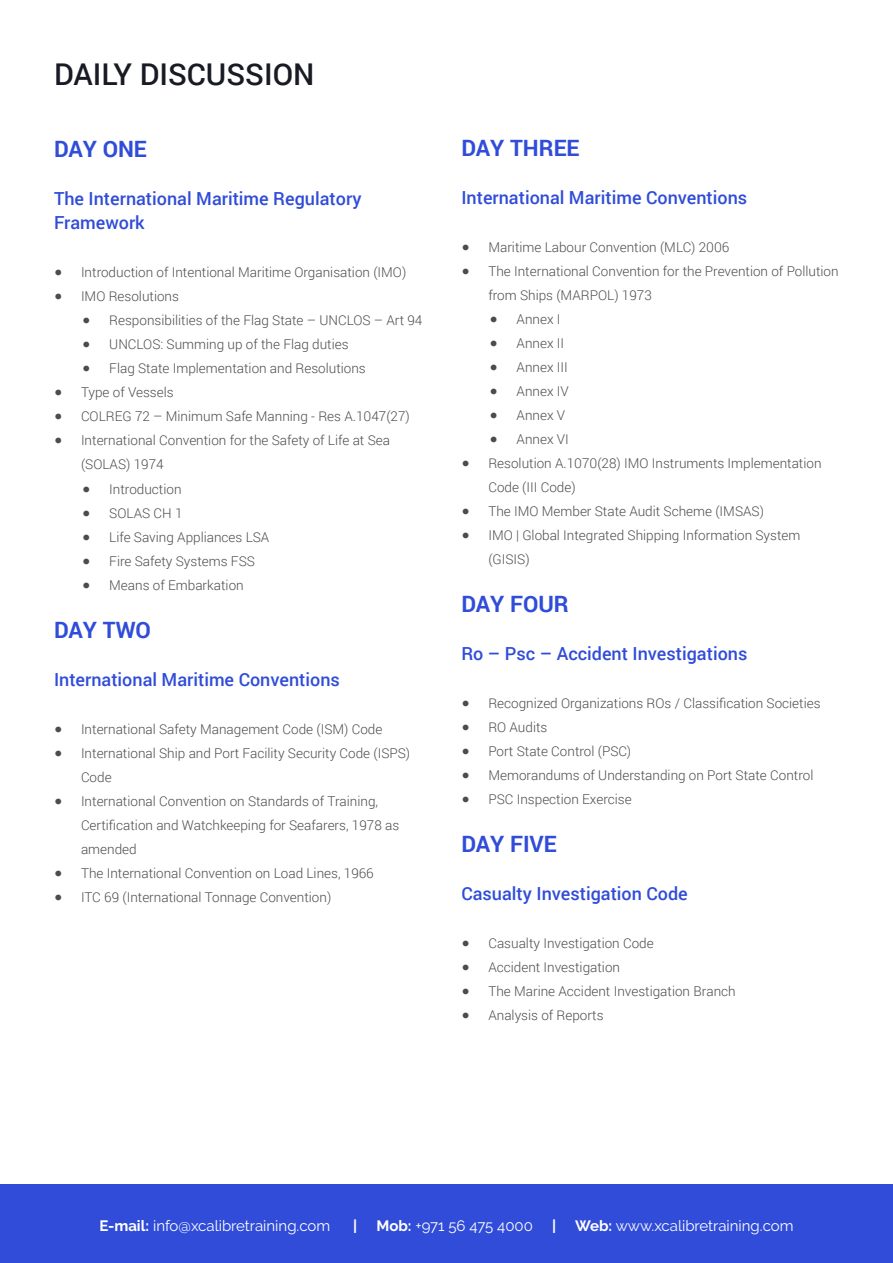
<style>
.page{position:relative;width:893px;height:1263px;background:#fff}
.page>*{position:absolute;margin:0;border:0;box-sizing:border-box;transform-origin:0 0}
.t1{font:500 30px "Roboto";color:#181b24}
.t2{font:700 22.5px "Roboto";color:#304cd8}
.t3{font:500 18px/24px "Roboto";color:#304cd8}
.t4{font:15px "Raleway";color:#fff}
.t5{font:700 15px "Raleway";color:#fff}
.t6{font:300 13.5px/24px "Roboto";color:#4b4c4d}
.s1{font-family:"Helvetica Neue";font-weight:400}
.s2{font-weight:700}
</style>
<div class="page">
<div style="left:0;top:1184px;width:893px;height:79px;background:#304cd8"></div>
<p class="t1" style="left:54px;top:54px;width:262px">DAILY DISCUSSION</p>
<p class="t2" style="left:54px;top:134px;width:94px">DAY ONE</p>
<p class="t3" style="left:54px;top:186px;width:309px">The International Maritime Regulatory<br>Framework</p>
<p class="t6" style="left:54px;top:260px;width:354px"><span class="s1">●</span> Introduction of Intentional Maritime Organisation (IMO)</p>
<p class="t6" style="left:54px;top:284px;width:126px"><span class="s1">●</span> IMO Resolutions</p>
<p class="t6" style="left:82px;top:308px;width:342px"><span class="s1">●</span> Responsibilities of the Flag State – UNCLOS – Art 94</p>
<p class="t6" style="left:82px;top:332px;width:268px"><span class="s1">●</span> UNCLOS: Summing up of the Flag duties</p>
<p class="t6" style="left:82px;top:356px;width:285px"><span class="s1">●</span> Flag State Implementation and Resolutions</p>
<p class="t6" style="left:54px;top:380px;width:121px"><span class="s1">●</span> Type of Vessels</p>
<p class="t6" style="left:54px;top:404px;width:357px"><span class="s1">●</span> COLREG 72 – Minimum Safe Manning - Res A.1047(27)</p>
<p class="t6" style="left:81px;top:428px;width:310px;text-indent:-27px"><span class="s1">●</span> International Convention for the Safety of Life at Sea (SOLAS) 1974</p>
<p class="t6" style="left:82px;top:476px;width:101px"><span class="s1">●</span> Introduction</p>
<p class="t6" style="left:82px;top:500px;width:102px"><span class="s1">●</span> SOLAS CH 1</p>
<p class="t6" style="left:82px;top:524px;width:189px"><span class="s1">●</span> Life Saving Appliances LSA</p>
<p class="t6" style="left:82px;top:548px;width:174px"><span class="s1">●</span> Fire Safety Systems FSS</p>
<p class="t6" style="left:82px;top:572px;width:163px"><span class="s1">●</span> Means of Embarkation</p>
<p class="t2" style="left:54px;top:614px;width:99px">DAY TWO</p>
<p class="t3" style="left:54px;top:666px;width:287px">International Maritime Conventions</p>
<p class="t6" style="left:54px;top:716px;width:330px"><span class="s1">●</span> International Safety Management Code (ISM) Code</p>
<p class="t6" style="left:81px;top:740px;width:331px;text-indent:-27px"><span class="s1">●</span> International Ship and Port Facility Security Code (ISPS)<br>Code</p>
<p class="t6" style="left:81px;top:788px;width:320px;text-indent:-27px"><span class="s1">●</span> International Convention on Standards of Training,<br>Certification and Watchkeeping for Seafarers, 1978 as amended</p>
<p class="t6" style="left:54px;top:860px;width:321px"><span class="s1">●</span> The International Convention on Load Lines, 1966</p>
<p class="t6" style="left:54px;top:884px;width:279px"><span class="s1">●</span> ITC 69 (International Tonnage Convention)</p>
<p class="t2" style="left:461px;top:132px;width:120px">DAY THREE</p>
<p class="t3" style="left:461px;top:185px;width:287px">International Maritime Conventions</p>
<p class="t6" style="left:461px;top:235px;width:270px"><span class="s1">●</span> Maritime Labour Convention (MLC) 2006</p>
<p class="t6" style="left:488px;top:259px;width:352px;text-indent:-27px"><span class="s1">●</span> The International Convention for the Prevention of Pollution from Ships (MARPOL) 1973</p>
<p class="t6" style="left:490px;top:307px;width:72px"><span class="s1">●</span> Annex I</p>
<p class="t6" style="left:490px;top:331px;width:76px"><span class="s1">●</span> Annex II</p>
<p class="t6" style="left:490px;top:355px;width:80px"><span class="s1">●</span> Annex III</p>
<p class="t6" style="left:490px;top:379px;width:81px"><span class="s1">●</span> Annex IV</p>
<p class="t6" style="left:490px;top:403px;width:77px"><span class="s1">●</span> Annex V</p>
<p class="t6" style="left:490px;top:427px;width:81px"><span class="s1">●</span> Annex VI</p>
<p class="t6" style="left:488px;top:451px;width:335px;text-indent:-27px"><span class="s1">●</span> Resolution A.1070(28) IMO Instruments Implementation<br>Code (III Code)</p>
<p class="t6" style="left:461px;top:499px;width:304px"><span class="s1">●</span> The IMO Member State Audit Scheme (IMSAS)</p>
<p class="t6" style="left:488px;top:523px;width:314px;text-indent:-27px"><span class="s1">●</span> IMO | Global Integrated Shipping Information System (GISIS)</p>
<p class="t2" style="left:461px;top:588px;width:109px">DAY FOUR</p>
<p class="t3" style="left:461px;top:641px;width:287px">Ro – Psc – Accident Investigations</p>
<p class="t6" style="left:461px;top:691px;width:361px"><span class="s1">●</span> Recognized Organizations ROs / Classification Societies</p>
<p class="t6" style="left:461px;top:715px;width:88px"><span class="s1">●</span> RO Audits</p>
<p class="t6" style="left:461px;top:739px;width:171px"><span class="s1">●</span> Port State Control (PSC)</p>
<p class="t6" style="left:461px;top:763px;width:353px"><span class="s1">●</span> Memorandums of Understanding on Port State Control</p>
<p class="t6" style="left:461px;top:787px;width:172px"><span class="s1">●</span> PSC Inspection Exercise</p>
<p class="t2" style="left:461px;top:828px;width:97px">DAY FIVE</p>
<p class="t3" style="left:461px;top:881px;width:228px">Casualty Investigation Code</p>
<p class="t6" style="left:461px;top:931px;width:194px"><span class="s1">●</span> Casualty Investigation Code</p>
<p class="t6" style="left:461px;top:955px;width:160px"><span class="s1">●</span> Accident Investigation</p>
<p class="t6" style="left:461px;top:979px;width:276px"><span class="s1">●</span> The Marine Accident Investigation Branch</p>
<p class="t6" style="left:461px;top:1003px;width:144px"><span class="s1">●</span> Analysis of Reports</p>
<p class="t4" style="left:99px;top:1216px;width:232px"><span class="s2">E-mail:</span> info@xcalibretraining.com</p>
<p class="t5" style="left:353px;top:1217px;width:6px">|</p>
<p class="t4" style="left:376px;top:1216px;width:158px"><span class="s2">Mob:</span> +971 56 475 4000</p>
<p class="t5" style="left:552px;top:1217px;width:6px">|</p>
<p class="t4" style="left:575px;top:1216px;width:220px"><span class="s2">Web:</span> www.xcalibretraining.com</p>
</div>
